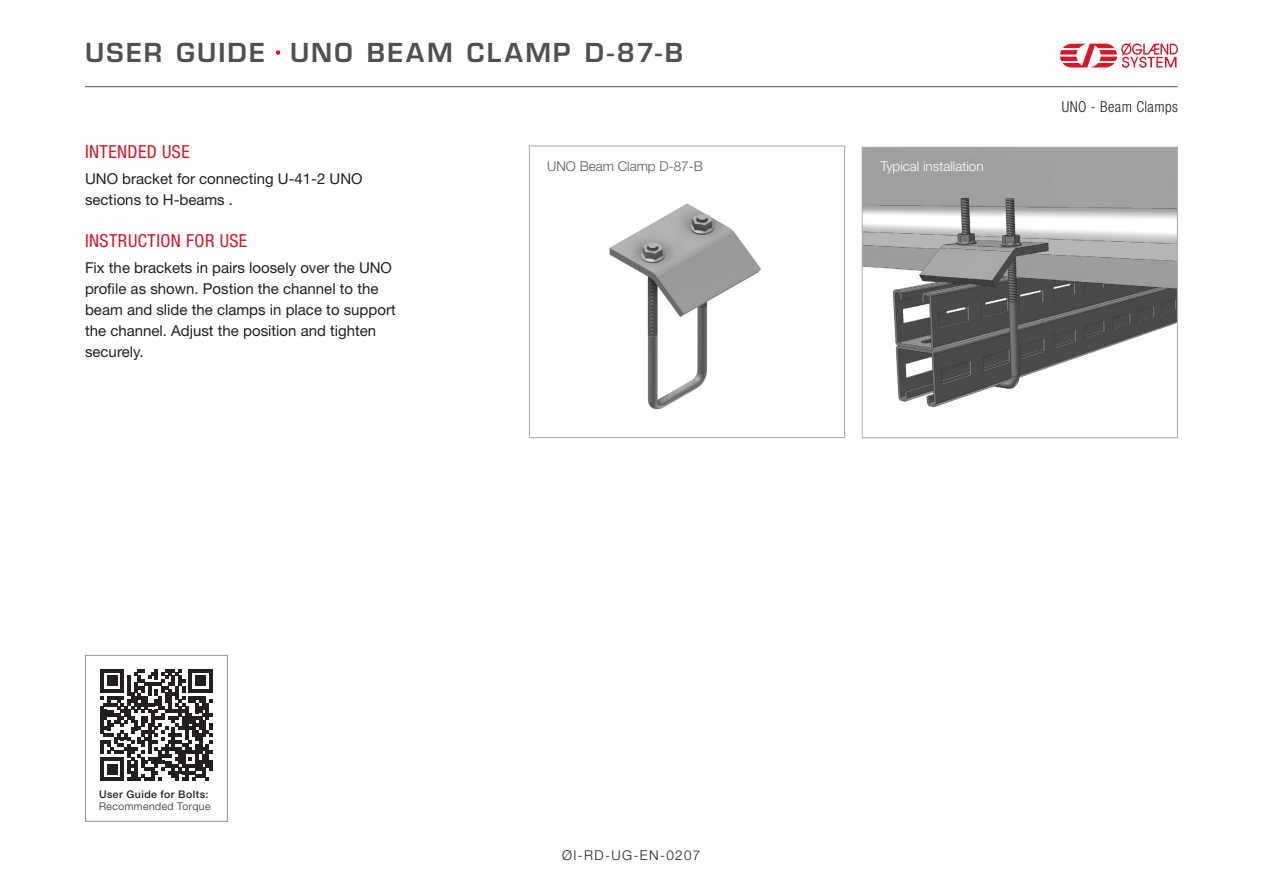
<style>
.page{position:relative;width:1263px;height:893px;background:#fff}
.page>*{position:absolute;margin:0;border:0;box-sizing:border-box;transform-origin:0 0}
.t1{font:600 25.5px "Eurostile LT Std";letter-spacing:.09em;color:#4e5051}
.t2{font:condensed 18px "Helvetica Neue LT Std";letter-spacing:.025em;color:#d71729}
.Brødtekst{font:15px/21px "Helvetica Neue LT Std";color:#231f20}
.t3{font:300 condensed 15px "Helvetica Neue LT Std";letter-spacing:.025em;color:#231f20}
.Bildetekst{font:300 13.5px "Helvetica Neue LT Std";color:#fff}
.Bildetekst-2{font:300 13.5px "Helvetica Neue LT Std";color:#57585a}
.Nummer{font:300 13.5px "Helvetica Neue LT Std";letter-spacing:.1em;color:#231f20}
.t4{font:500 10.5px "Helvetica Neue LT Std";letter-spacing:.045em;color:#231f20}
.t5{font:300 10.5px "Helvetica Neue LT Std";letter-spacing:.045em;color:#231f20}
</style>
<div class="page">
<hr style="left:85px;top:86px;width:1092px;height:1px;background:#4e5051">
<svg style="left:1060px;top:42px;width:118px;height:26px"></svg>
<div style="left:274px;top:49px;width:8px;height:7px;background:#d71729;border-radius:50%"></div>
<div style="left:273px;top:47px;width:10px;height:11px;border:3px solid #fff;border-radius:50%"></div>
<div style="left:85px;top:655px;width:143px;height:167px;border:1px solid #939598"></div>
<svg style="left:100px;top:669px;width:112px;height:112px"></svg>
<img style="left:609px;top:203px;width:152px;height:207px">
<div style="left:529px;top:146px;width:316px;height:292px;border:1px solid #a7aaa9"></div>
<img style="left:864px;top:149px;width:311px;height:259px">
<div style="left:862px;top:147px;width:315px;height:291px;border:1px solid #a7aaa9"></div>
<h1 class="t1" style="left:85px;top:36px;width:181px">USER GUIDE</h1>
<h2 class="t1" style="left:290px;top:36px;width:395px">UNO BEAM CLAMP D-87-B</h2>
<h3 class="t2" style="left:85px;top:142px;width:106px">INTENDED USE</h3>
<p class="Brødtekst" style="left:85px;top:168px;width:279px">UNO bracket for connecting U-41-2 UNO sections to H-beams .</p>
<h3 class="t2" style="left:85px;top:231px;width:164px">INSTRUCTION FOR USE</h3>
<p class="Brødtekst" style="left:85px;top:257px;width:312px">Fix the brackets in pairs loosely over the UNO profile as shown. Postion the channel to the beam and slide the clamps in place to support the channel. Adjust the position and tighten securely.</p>
<p class="Bildetekst-2" style="left:547px;top:158px;width:157px">UNO Beam Clamp D-87-B</p>
<p class="Bildetekst" style="left:880px;top:158px;width:105px">Typical installation</p>
<p class="t3" style="left:1062px;top:98px;width:117px">UNO - Beam Clamps</p>
<p class="t4" style="left:99px;top:788px;width:111px">User Guide for Bolts:</p>
<p class="t5" style="left:99px;top:800px;width:113px">Recommended Torque</p>
<p class="Nummer" style="left:562px;top:847px;width:140px">ØI-RD-UG-EN-0207</p>
</div>
